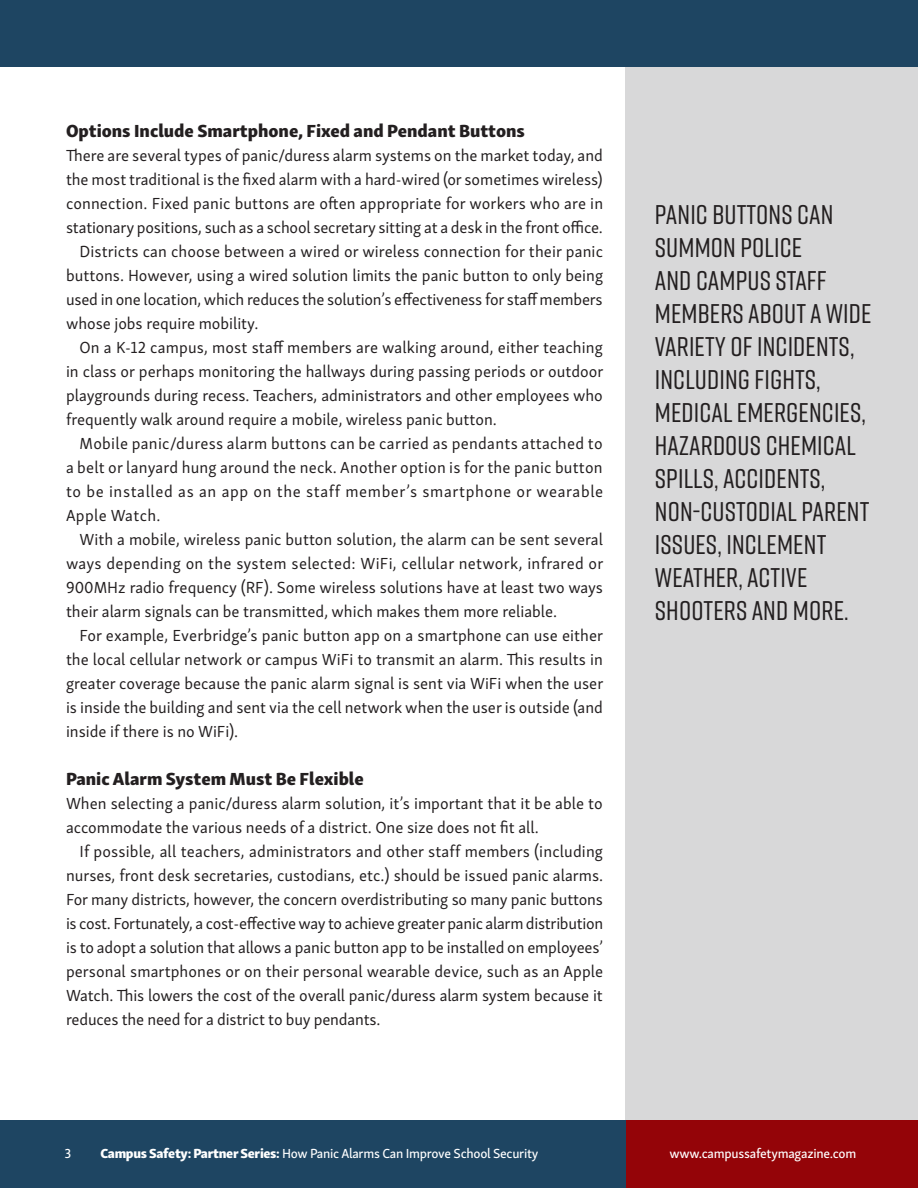
<style>
.page{position:relative;width:918px;height:1188px;background:#fff}
.page>*{position:absolute;margin:0;border:0;box-sizing:border-box;transform-origin:0 0}
.WP_pull_text{font:500 27px/33px "Rift";letter-spacing:.005em;color:#231f20}
.WP_subhead{font:18px "Skolar Sans Latn Eb";color:#231f20}
.WP_second_paragraph{font:16.5px/24px "Skolar Sans Latn";color:#231f20;text-align:justify}
.WP_first_paragraph{font:16.5px/24px "Skolar Sans Latn";color:#231f20;text-align:justify}
.t1{font:13.5px "Skolar Sans Latn Me";letter-spacing:-.02em;color:#fff}
.s1{font-family:"Skolar Sans Latn Eb"}
</style>
<div class="page">
<div style="left:626px;top:54px;width:292px;height:1134px;background:#d8d8d9"></div>
<div style="left:0;top:0;width:918px;height:68px;background:#1e4562"></div>
<div style="left:0;top:1120px;width:627px;height:68px;background:#1e4562"></div>
<div style="left:626px;top:1120px;width:292px;height:68px;background:#940408"></div>
<p class="WP_subhead" style="left:66px;top:115px;width:461px">Options Include Smartphone, Fixed and Pendant Buttons</p>
<p class="WP_first_paragraph" style="left:66px;top:142px;width:539px">There are several types of panic/duress alarm systems on the market today, and the most traditional is the fixed alarm with a hard-wired (or sometimes wireless) connection. Fixed panic buttons are often appropriate for workers who are in stationary positions, such as a school secretary sitting at a desk in the front office.</p>
<p class="WP_second_paragraph" style="left:66px;top:238px;width:539px;text-indent:14px">Districts can choose between a wired or wireless connection for their panic buttons. However, using a wired solution limits the panic button to only being used in one location, which reduces the solution’s effectiveness for staff members whose jobs require mobility.</p>
<p class="WP_second_paragraph" style="left:66px;top:334px;width:539px;text-indent:14px">On a K-12 campus, most staff members are walking around, either teaching in class or perhaps monitoring the hallways during passing periods or outdoor playgrounds during recess. Teachers, administrators and other employees who frequently walk around require a mobile, wireless panic button.</p>
<p class="WP_second_paragraph" style="left:66px;top:430px;width:539px;text-indent:14px">Mobile panic/duress alarm buttons can be carried as pendants attached to a belt or lanyard hung around the neck. Another option is for the panic button to be installed as an app on the staff member’s smartphone or wearable Apple Watch.</p>
<p class="WP_second_paragraph" style="left:66px;top:526px;width:539px;text-indent:14px">With a mobile, wireless panic button solution, the alarm can be sent several ways depending on the system selected: WiFi, cellular network, infrared or 900MHz radio frequency (RF). Some wireless solutions have at least two ways their alarm signals can be transmitted, which makes them more reliable.</p>
<p class="WP_second_paragraph" style="left:66px;top:622px;width:539px;text-indent:14px">For example, Everbridge’s panic button app on a smartphone can use either the local cellular network or campus WiFi to transmit an alarm. This results in greater coverage because the panic alarm signal is sent via WiFi when the user is inside the building and sent via the cell network when the user is outside (and inside if there is no WiFi).</p>
<p class="WP_subhead" style="left:66px;top:763px;width:299px">Panic Alarm System Must Be Flexible</p>
<p class="WP_first_paragraph" style="left:66px;top:790px;width:538px">When selecting a panic/duress alarm solution, it’s important that it be able to accommodate the various needs of a district. One size does not fit all.</p>
<p class="WP_second_paragraph" style="left:66px;top:838px;width:539px;text-indent:14px">If possible, all teachers, administrators and other staff members (including nurses, front desk secretaries, custodians, etc.) should be issued panic alarms.<br>For many districts, however, the concern overdistributing so many panic buttons is cost. Fortunately, a cost-effective way to achieve greater panic alarm distribution is to adopt a solution that allows a panic button app to be installed on employees’ personal smartphones or on their personal wearable device, such as an Apple Watch. This lowers the cost of the overall panic/duress alarm system because it reduces the need for a district to buy pendants.</p>
<p class="WP_pull_text" style="left:655px;top:197px;width:218px">PANIC BUTTONS CAN<br>SUMMON POLICE<br>AND CAMPUS STAFF<br>MEMBERS ABOUT A WIDE<br>VARIETY OF INCIDENTS,<br>INCLUDING FIGHTS,<br>MEDICAL EMERGENCIES,<br>HAZARDOUS CHEMICAL<br>SPILLS, ACCIDENTS,<br>NON-CUSTODIAL PARENT<br>ISSUES, INCLEMENT<br>WEATHER, ACTIVE<br>SHOOTERS AND MORE.</p>
<p class="t1" style="left:64px;top:1143px;width:8px">3</p>
<p class="t1" style="left:100px;top:1143px;width:440px"><span class="s1">Campus Safety: Partner Series:</span> How Panic Alarms Can Improve School Security</p>
<p class="t1" style="left:669px;top:1143px;width:188px">www.campussafetymagazine.com</p>
</div>
